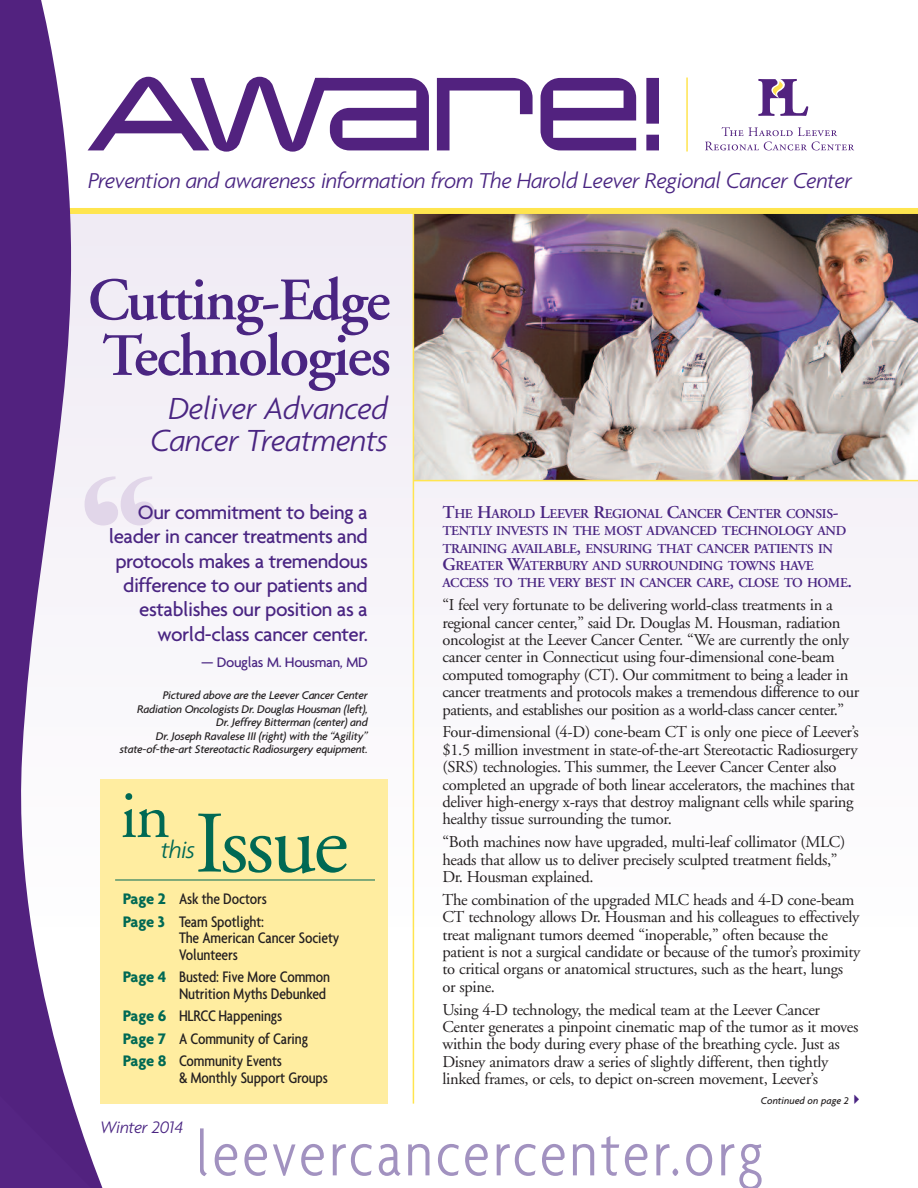
<style>
.page{position:relative;width:918px;height:1188px;background:#fff}
.page>*{position:absolute;margin:0;border:0;box-sizing:border-box;transform-origin:0 0}
.t1{font:500 258.3px "Big Caslon";color:#e1d6e9}
.t2{font:87.3px "Adobe Garamond";letter-spacing:-.03em;color:#006954}
.t3{font:66.15px "Adobe Garamond";color:#006954}
.t4{font:600 60px "Adobe Garamond";letter-spacing:-.03em;color:#4a2582}
.t5{font:italic 300 33px/31.5px "Agenda";letter-spacing:-.02em;color:#4a2582;text-align:center}
.t6{font:italic 300 25.8px "Agenda";color:#006954}
.t7{font:italic 300 23.25px "Agenda";letter-spacing:-.025em;color:#4a2582}
.t8{font:500 21px/24.3px "Agenda";letter-spacing:-.02em;color:#4a2582;text-align:right}
.t9{font:italic 300 18px "Agenda";letter-spacing:-.02em;color:#4a2582}
.t10{font:16.5px/17.4px "Adobe Garamond";letter-spacing:-.02em;color:#231f20}
.t11{font:500 condensed 16.5px/22.5px "Agenda";letter-spacing:-.01em;color:#231f20}
.t12{font:500 15px "Agenda";letter-spacing:-.02em;color:#4a2582}
.t13{font:600 13.5px/17.4px "Adobe Garamond";letter-spacing:-.025em;color:#4a2582}
.t14{font:italic 500 12px/13.5px "Agenda";letter-spacing:-.02em;color:#231f20;text-align:right}
.t15{font:italic 500 10.5px "Agenda";color:#231f20}
.s1{font-weight:700;font-stretch:normal;color:#006954}
.s2{font-size:18px}
</style>
<div class="page">
<div style="left:16px;top:213px;width:902px;height:727px;background:#f8f6fa"></div>
<img style="left:414px;top:214px;width:504px;height:266px">
<div style="left:54px;top:208px;width:864px;height:6px;background:#ffe54f"></div>
<div style="left:100px;top:779px;width:287px;height:325px;background:#ffeda0"></div>
<svg style="left:705px;top:127px;width:149px;height:23px"></svg>
<svg style="left:758px;top:79px;width:50px;height:37px"></svg>
<hr style="left:686px;top:78px;width:2px;height:74px;background:#ffe54f">
<svg style="left:122px;top:77px;width:307px;height:75px"></svg>
<svg style="left:437px;top:78px;width:96px;height:72px"></svg>
<svg style="left:541px;top:78px;width:95px;height:72px"></svg>
<svg style="left:646px;top:78px;width:13px;height:72px"></svg>
<hr style="left:115px;top:880px;width:260px;height:1px;background:#006954">
<svg style="left:200px;top:1128px;width:394px;height:48px"></svg>
<hr style="left:413px;top:212px;width:1px;height:892px;background:#ffe54f">
<hr style="left:413px;top:480px;width:505px;height:1px;background:#ffe54f">
<svg style="left:110px;top:102px;width:12px;height:779px"></svg>
<svg style="left:0;top:0;width:110px;height:1188px"></svg>
<h3 class="t7" style="left:88px;top:166px;width:766px">Prevention and awareness information from The Harold Leever Regional Cancer Center</h3>
<h3 class="t4" style="left:88px;top:276px;width:304px">Cutting-Edge</h3>
<h3 class="t4" style="left:102px;top:332px;width:290px">Technologies</h3>
<h3 class="t5" style="left:151px;top:392px;width:239px">Deliver Advanced<br>Cancer Treatments</h3>
<h1 class="t1" style="left:88px;top:421px;width:70px">“</h1>
<p class="t8" style="left:109px;top:499px;width:261px">Our commitment to being a leader in cancer treatments and protocols makes a tremendous difference to our patients and establishes our position as a world-class cancer center.</p>
<p class="t12" style="left:201px;top:653px;width:168px">— Douglas M. Housman, MD</p>
<p class="t14" style="left:120px;top:689px;width:249px">Pictured above are the Leever Cancer Center Radiation Oncologists Dr. Douglas Housman (left),<br>Dr. Jeffrey Bitterman (center) and<br>Dr. Joseph Ravalese III (right) with the “Agility” state-of-the-art Stereotactic Radiosurgery equipment.</p>
<h3 class="t3" style="left:120px;top:790px;width:51px">in</h3>
<h3 class="t6" style="left:161px;top:834px;width:36px">this</h3>
<h2 class="t2" style="left:195px;top:809px;width:155px">Issue</h2>
<p class="t11" style="left:123px;top:887px;width:146px"><span class="s1">Page 2</span> Ask the Doctors<br><span class="s1">Page 3</span> Team Spotlight:</p>
<p class="t11" style="left:179px;top:929px;width:162px;line-height:16.5px">The American Cancer Society<br>Volunteers</p>
<p class="t11" style="left:123px;top:968px;width:209px;line-height:16.5px;text-align:right"><span class="s1">Page 4</span> Busted: Five More Common<br>Nutrition Myths Debunked</p>
<p class="t11" style="left:123px;top:1004px;width:187px"><span class="s1">Page 6</span> HLRCC Happenings<br><span class="s1">Page 7</span> A Community of Caring<br><span class="s1">Page 8</span> Community Events</p>
<p class="t11" style="left:179px;top:1066px;width:150px">&amp; Monthly Support Groups</p>
<p class="t9" style="left:100px;top:1116px;width:85px">Winter 2014</p>
<p class="t13" style="left:442px;top:506px;width:411px"><span class="s2">T</span>HE <span class="s2">H</span>AROLD <span class="s2">L</span>EEVER <span class="s2">R</span>EGIONAL <span class="s2">C</span>ANCER <span class="s2">C</span>ENTER CONSIS<span class="s2">-</span>TENTLY INVESTS IN THE MOST ADVANCED TECHNOLOGY AND TRAINING AVAILABLE<span class="s2">,</span> ENSURING THAT CANCER PATIENTS IN <span class="s2">G</span>REATER <span class="s2">W</span>ATERBURY AND SURROUNDING TOWNS HAVE ACCESS TO THE VERY BEST IN CANCER CARE<span class="s2">,</span> CLOSE TO HOME<span class="s2">.</span></p>
<p class="t10" style="left:442px;top:598px;width:418px">“I feel very fortunate to be delivering world-class treatments in a regional cancer center,” said Dr. Douglas M. Housman, radiation oncologist at the Leever Cancer Center. “We are currently the only cancer center in Connecticut using four-dimensional cone-beam computed tomography (CT). Our commitment to being a leader in cancer treatments and protocols makes a tremendous difference to our patients, and establishes our position as a world-class cancer center.”</p>
<p class="t10" style="left:442px;top:725px;width:418px">Four-dimensional (4-D) cone-beam CT is only one piece of Leever’s $1.5 million investment in state-of-the-art Stereotactic Radiosurgery (SRS) technologies. This summer, the Leever Cancer Center also completed an upgrade of both linear accelerators, the machines that deliver high-energy x-rays that destroy malignant cells while sparing healthy tissue surrounding the tumor.</p>
<p class="t10" style="left:442px;top:835px;width:404px">“Both machines now have upgraded, multi-leaf collimator (MLC) heads that allow us to deliver precisely sculpted treatment fields,”<br>Dr. Housman explained.</p>
<p class="t10" style="left:442px;top:892px;width:419px">The combination of the upgraded MLC heads and 4-D cone-beam CT technology allows Dr. Housman and his colleagues to effectively treat malignant tumors deemed “inoperable,” often because the patient is not a surgical candidate or because of the tumor’s proximity to critical organs or anatomical structures, such as the heart, lungs or spine.</p>
<p class="t10" style="left:442px;top:1002px;width:418px">Using 4-D technology, the medical team at the Leever Cancer Center generates a pinpoint cinematic map of the tumor as it moves within the body during every phase of the breathing cycle. Just as Disney animators draw a series of slightly different, then tightly linked frames, or cels, to depict on-screen movement, Leever’s</p>
<p class="t15" style="left:761px;top:1094px;width:90px">Continued on page 2</p>
</div>
